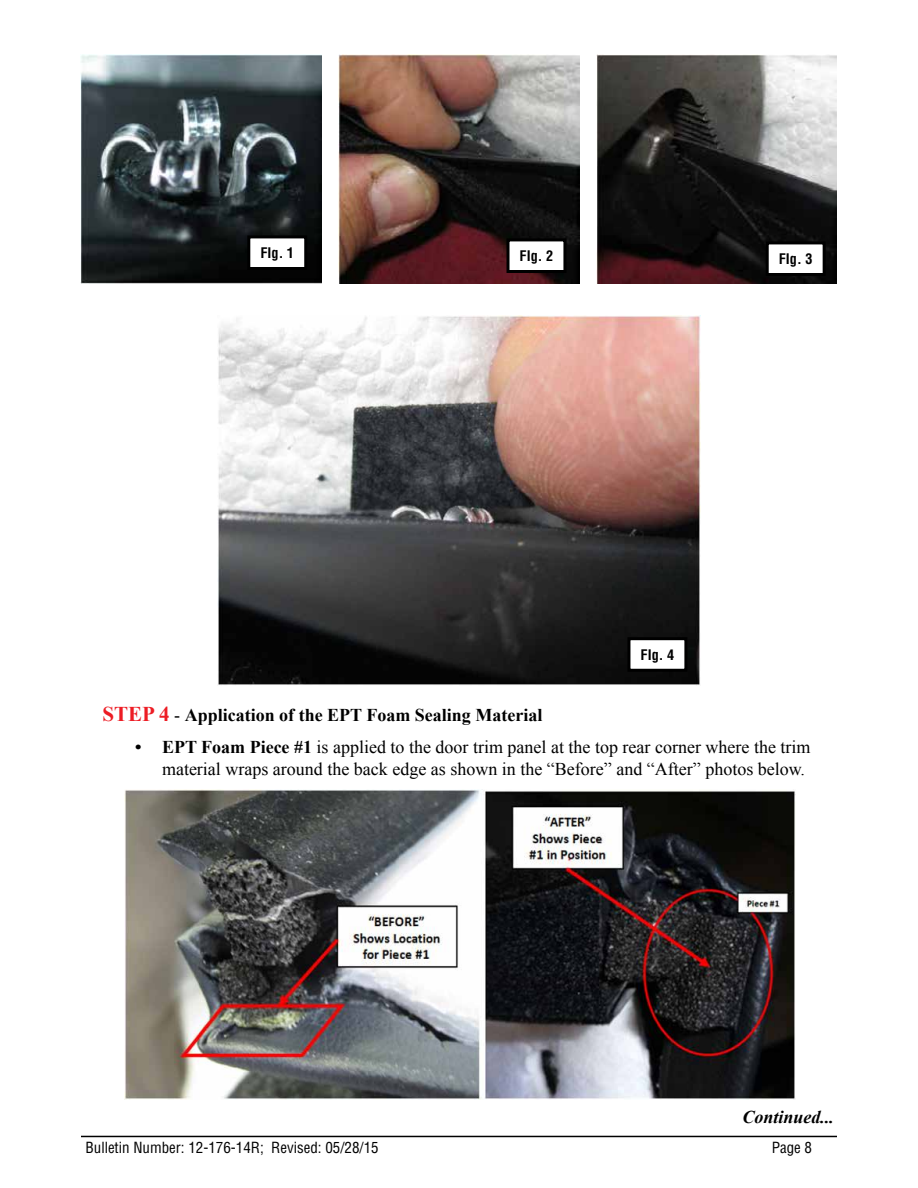
<style>
.page{position:relative;width:918px;height:1188px;background:#fff}
.page>*{position:absolute;margin:0;border:0;box-sizing:border-box;transform-origin:0 0}
.t1{font:18px/21.6px "Times New Roman";color:#000}
.t2{font:700 18px "Times New Roman";color:#000}
.t3{font:italic 700 18px "Times New Roman";color:#000}
.t4{font:condensed 15px "Helvetica LT Std";color:#000}
.t5{font:700 condensed 14.25px "Helvetica LT Std";color:#000}
.s1{font-size:21px;color:#ed1c24}
.s2{font-weight:400}
.s3{font-weight:700}
</style>
<div class="page">
<hr style="left:81px;top:1136px;width:756px;height:1px;background:#000">
<img style="left:81px;top:54px;width:241px;height:230px">
<img style="left:339px;top:54px;width:240px;height:230px">
<img style="left:596px;top:54px;width:241px;height:230px">
<div style="left:249px;top:237px;width:57px;height:31px;background:#fff"></div>
<div style="left:247px;top:235px;width:60px;height:35px;border:3px solid #000"></div>
<div style="left:508px;top:240px;width:57px;height:32px;background:#fff"></div>
<div style="left:507px;top:238px;width:59px;height:35px;border:3px solid #000"></div>
<div style="left:767px;top:243px;width:57px;height:31px;background:#fff"></div>
<div style="left:766px;top:241px;width:60px;height:35px;border:3px solid #000"></div>
<img style="left:218px;top:315px;width:482px;height:370px">
<div style="left:629px;top:639px;width:57px;height:31px;background:#fff"></div>
<div style="left:627px;top:637px;width:60px;height:35px;border:3px solid #000"></div>
<img style="left:124px;top:789px;width:672px;height:310px">
<p class="t5" style="left:260px;top:244px;width:35px">FIg. 1</p>
<p class="t5" style="left:520px;top:247px;width:35px">FIg. 2</p>
<p class="t5" style="left:779px;top:250px;width:35px">FIg. 3</p>
<p class="t5" style="left:641px;top:645px;width:35px">FIg. 4</p>
<p class="t2" style="left:103px;top:702px;width:441px"><span class="s1">STEP 4</span> <span class="s2">-</span> Application of the EPT Foam Sealing Material</p>
<p class="t1" style="left:162px;top:736px;width:650px;text-indent:-27px"><span class="s3">• EPT Foam Piece #1</span> is applied to the door trim panel at the top rear corner where the trim material wraps around the back edge as shown in the “Before” and “After” photos below.</p>
<p class="t3" style="left:743px;top:1105px;width:93px">Continued...</p>
<p class="t4" style="left:86px;top:1138px;width:295px">Bulletin Number: 12-176-14R; Revised: 05/28/15</p>
<p class="t4" style="left:772px;top:1138px;width:42px">Page 8</p>
</div>
